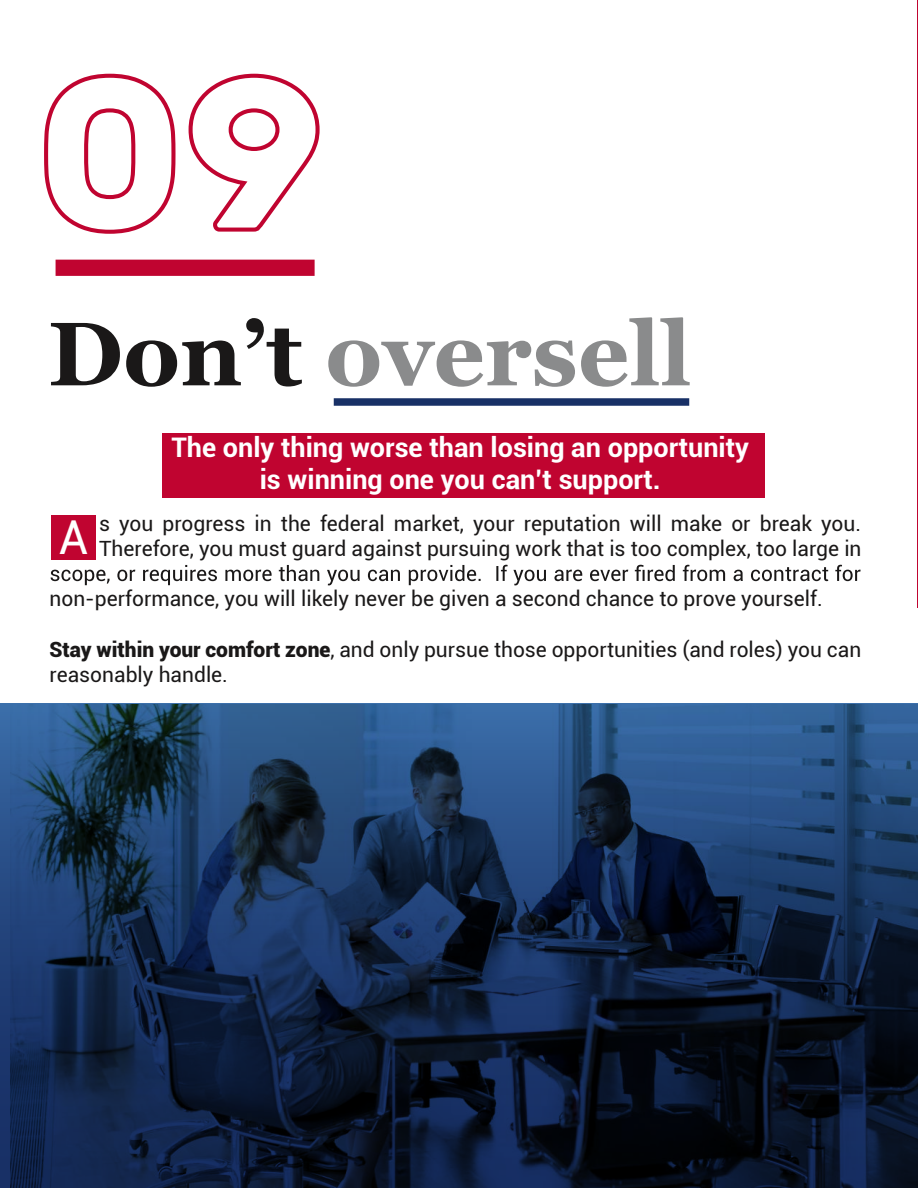
<style>
.page{position:relative;width:918px;height:1188px;background:#fff}
.page>*{position:absolute;margin:0;border:0;box-sizing:border-box;transform-origin:0 0}
.t1{font:700 90px "Georgia";color:#8a8b8c}
.t2{font:46.8px "Roboto";color:#fff}
.t3{font:700 27px/32.4px "Roboto";color:#fff;text-align:center}
.t4{font:21px/25.2px "Roboto";color:#1a1818}
.s1{color:#1a1818}
.s2{font-weight:900}
</style>
<div class="page">
<hr style="left:917px;top:0;width:1px;height:607px;background:#c00430">
<div style="left:162px;top:433px;width:603px;height:65px;background:#c00430"></div>
<svg style="left:44px;top:73px;width:132px;height:161px"></svg>
<svg style="left:188px;top:73px;width:132px;height:159px"></svg>
<div style="left:56px;top:260px;width:259px;height:16px;background:#c00430"></div>
<svg style="left:51px;top:565px;width:810px;height:20px"></svg>
<div style="left:334px;top:398px;width:355px;height:8px;background:#183066"></div>
<svg style="left:0;top:704px;width:918px;height:484px;background:#162d4f"></svg>
<div style="left:51px;top:515px;width:45px;height:44px;background:#c00430"></div>
<h1 class="t1" style="left:48px;top:317px;width:645px"><span class="s1">Don’t</span> oversell</h1>
<p class="t3" style="left:171px;top:432px;width:579px">The only thing worse than losing an opportunity is winning one you can’t support.</p>
<p class="t4" style="left:99px;top:512px;width:764px">s you progress in the federal market, your reputation will make or break you.<br>Therefore, you must guard against pursuing work that is too complex, too large in</p>
<p class="t4" style="left:50px;top:588px;width:775px">non-performance, you will likely never be given a second chance to prove yourself.</p>
<p class="t4" style="left:50px;top:638px;width:813px"><span class="s2">Stay within your comfort zone</span>, and only pursue those opportunities (and roles) you can reasonably handle.</p>
<h2 class="t2" style="left:59px;top:517px;width:31px">A</h2>
</div>
